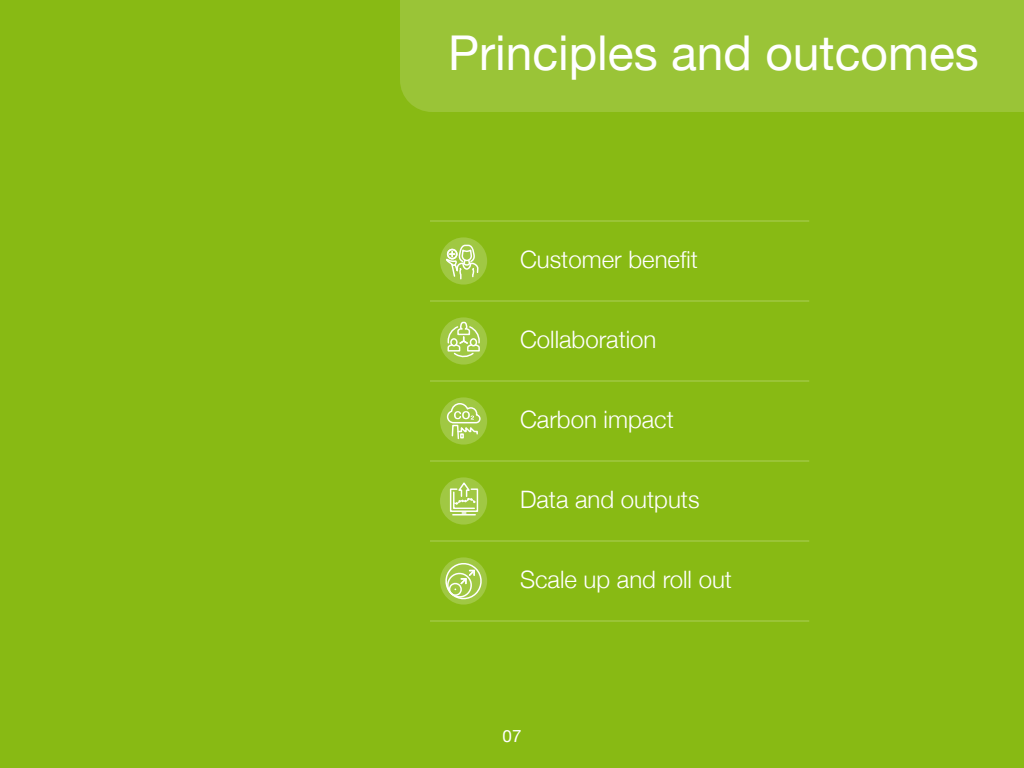
<style>
.page{position:relative;width:1024px;height:768px;background:#88ba14}
.page>*{position:absolute;margin:0;border:0;box-sizing:border-box;transform-origin:0 0}
.t1{font:48px "Helvetica Neue";color:#fff}
.t2{font:300 24px "Helvetica Neue";color:#fff}
.t3{font:17px "Helvetica Neue";color:#fff}
</style>
<div class="page">
<hr style="left:430px;top:220px;width:86px;height:2px;background:#9ac437">
<hr style="left:516px;top:220px;width:293px;height:2px;background:#9ac437">
<hr style="left:430px;top:300px;width:86px;height:2px;background:#9ac437">
<hr style="left:516px;top:300px;width:293px;height:2px;background:#9ac437">
<hr style="left:430px;top:380px;width:86px;height:2px;background:#9ac437">
<hr style="left:516px;top:380px;width:293px;height:2px;background:#9ac437">
<hr style="left:430px;top:460px;width:86px;height:2px;background:#9ac437">
<hr style="left:516px;top:460px;width:293px;height:2px;background:#9ac437">
<hr style="left:430px;top:540px;width:86px;height:2px;background:#9ac437">
<hr style="left:516px;top:540px;width:293px;height:2px;background:#9ac437">
<hr style="left:430px;top:620px;width:86px;height:2px;background:#9ac437">
<hr style="left:516px;top:620px;width:293px;height:2px;background:#9ac437">
<div style="left:440px;top:237px;width:47px;height:48px;background:#a0c843;border-radius:50%"></div>
<svg style="left:446px;top:240px;width:33px;height:40px"></svg>
<div style="left:440px;top:317px;width:47px;height:48px;background:#a0c843;border-radius:50%"></div>
<svg style="left:447px;top:321px;width:34px;height:41px"></svg>
<div style="left:440px;top:397px;width:47px;height:48px;background:#a0c843;border-radius:50%"></div>
<svg style="left:446px;top:402px;width:35px;height:38px"></svg>
<div style="left:440px;top:477px;width:47px;height:48px;background:#a0c843;border-radius:50%"></div>
<hr style="left:453px;top:514px;width:22px;height:2px;background:#fff">
<svg style="left:449px;top:481px;width:30px;height:33px"></svg>
<div style="left:440px;top:557px;width:47px;height:48px;background:#a0c843;border-radius:50%"></div>
<svg style="left:444px;top:560px;width:40px;height:42px"></svg>
<div style="left:400px;top:0;width:624px;height:112px;background:#9ac437"></div>
<h1 class="t1" style="left:448px;top:18px;width:532px">Principles and outcomes</h1>
<p class="t2" style="left:520px;top:240px;width:179px">Customer benefit</p>
<p class="t2" style="left:520px;top:320px;width:138px">Collaboration</p>
<p class="t2" style="left:520px;top:400px;width:155px">Carbon impact</p>
<p class="t2" style="left:520px;top:480px;width:181px">Data and outputs</p>
<p class="t2" style="left:520px;top:560px;width:214px">Scale up and roll out</p>
<p class="t3" style="left:503px;top:723px;width:20px">07</p>
</div>
